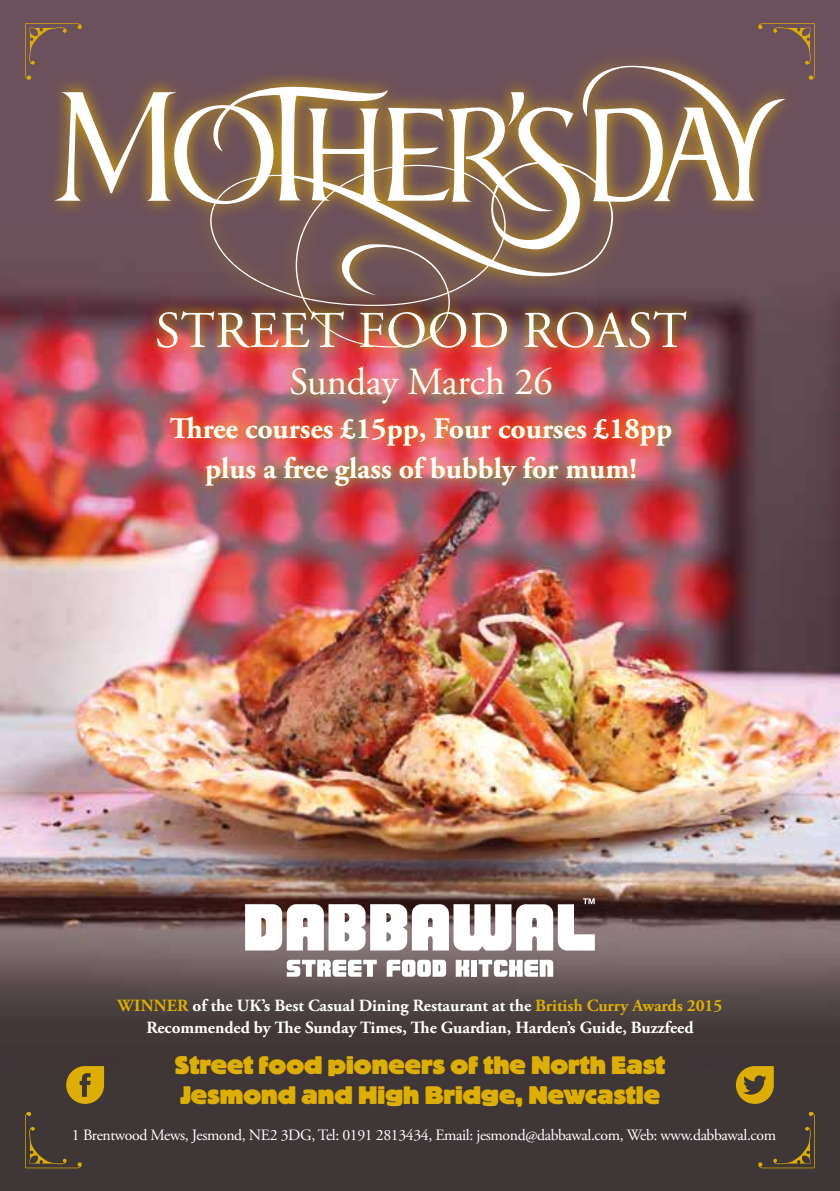
<style>
.page{position:relative;width:840px;height:1191px;background:#fff}
.page>*{position:absolute;margin:0;border:0;box-sizing:border-box;transform-origin:0 0}
.t1{font:51.4px "Adobe Garamond Pro";letter-spacing:.01em;color:#fff}
.t2{font:38.4px "Adobe Garamond Pro";letter-spacing:-.005em;color:#fff}
.t3{font:700 29.8px/40.4px "Adobe Garamond Pro";letter-spacing:-.005em;color:#fff;text-align:center}
.t4{font:800 25.2px/30.2px "Block BE";color:#ddae05}
.t5{font:700 17.2px/21.4px "Adobe Garamond Pro";letter-spacing:-.005em;color:#fff;text-align:center}
.t6{font:15.8px "Adobe Garamond Pro";letter-spacing:-.025em;color:#fff}
.s1{color:#ddae05}
</style>
<div class="page">
<div style="left:0;top:0;width:839px;height:1191px;background:#3f3637"></div>
<img style="left:0;top:226px;width:839px;height:846px">
<div style="left:0;top:0;width:839px;height:226px;background:#6c505b"></div>
<svg style="left:42px;top:60px;width:755px;height:303px;fill:#6c505b"></svg>
<svg style="left:54px;top:66px;width:731px;height:282px"></svg>
<div style="left:283px;top:359px;width:276px;height:53px;background:#ddae00;opacity:.75"></div>
<div style="left:162px;top:408px;width:517px;height:86px;background:#ddae00;opacity:.75"></div>
<div style="left:147px;top:302px;width:548px;height:56px;background:#ddae00;opacity:.75"></div>
<svg style="left:735px;top:1066px;width:38px;height:38px"></svg>
<svg style="left:66px;top:1066px;width:38px;height:38px"></svg>
<svg style="left:455px;top:959px;width:14px;height:17px"></svg>
<div style="left:470px;top:959px;width:6px;height:17px;background:#fff"></div>
<svg style="left:478px;top:959px;width:75px;height:17px"></svg>
<svg style="left:386px;top:959px;width:60px;height:17px"></svg>
<svg style="left:286px;top:959px;width:90px;height:17px;background:#d0cbcb"></svg>
<svg style="left:245px;top:898px;width:349px;height:52px;background:#cdc5c5"></svg>
<svg style="left:25px;top:1111px;width:57px;height:57px"></svg>
<svg style="left:25px;top:23px;width:57px;height:57px"></svg>
<svg style="left:758px;top:1111px;width:56px;height:57px"></svg>
<svg style="left:757px;top:23px;width:57px;height:57px"></svg>
<h1 class="t1" style="left:155px;top:300px;width:533px">STREET FOOD ROAST</h1>
<h2 class="t2" style="left:289px;top:359px;width:264px">Sunday March 26</h2>
<h3 class="t3" style="left:170px;top:408px;width:503px">Three courses £15pp, Four courses £18pp plus a free glass of bubbly for mum!</h3>
<p class="t5" style="left:117px;top:995px;width:606px"><span class="s1">WINNER</span> of the UK’s Best Casual Dining Restaurant at the <span class="s1">British Curry Awards 2015<br></span>Recommended by The Sunday Times, The Guardian, Harden’s Guide, Buzzfeed</p>
<h3 class="t4" style="left:175px;top:1049px;width:491px">Street food pioneers of the North East<br>Jesmond and High Bridge, Newcastle</h3>
<p class="t6" style="left:72px;top:1125px;width:705px">1 Brentwood Mews, Jesmond, NE2 3DG, Tel: 0191 2813434, Email: jesmond@dabbawal.com, Web: www.dabbawal.com</p>
</div>
